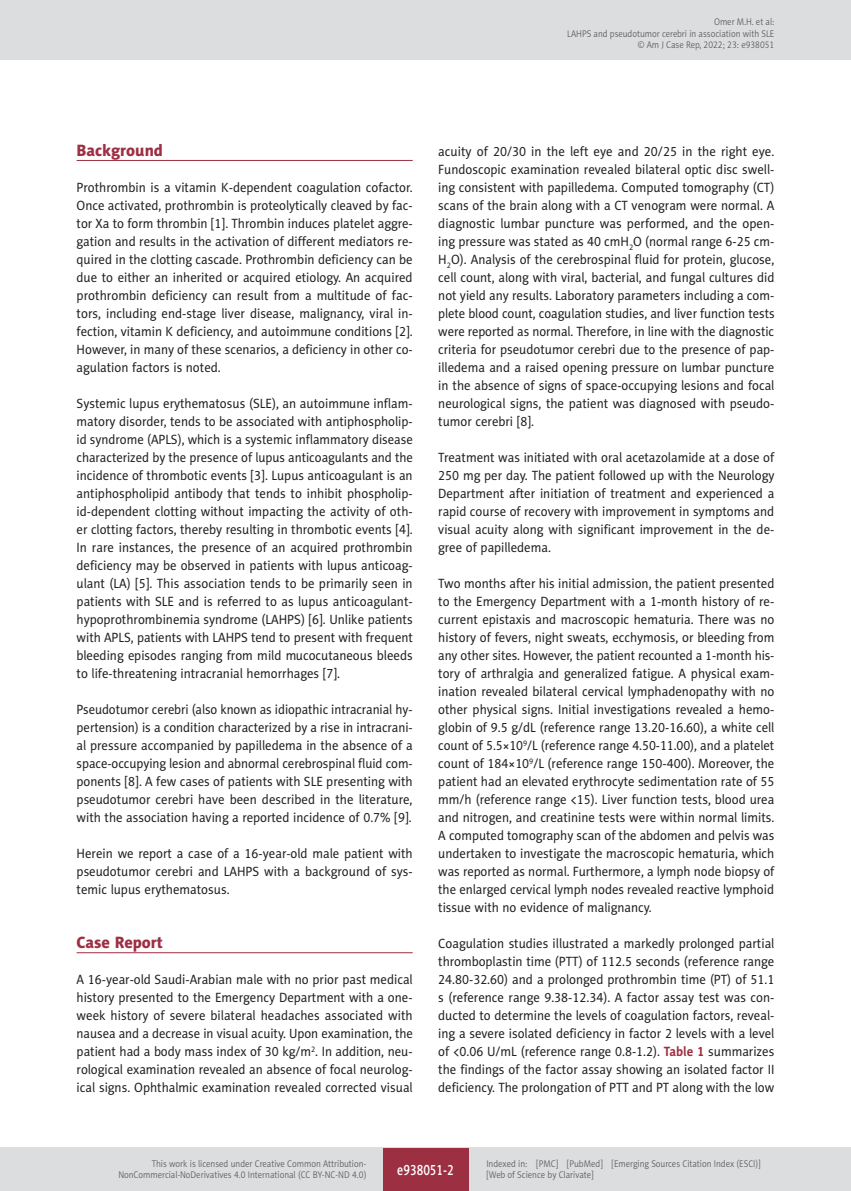
<style>
.page{position:relative;width:851px;height:1191px;background:#fff}
.page>*{position:absolute;margin:0;border:0;box-sizing:border-box;transform-origin:0 0}
.AJCR_Headline_1{font:16.5px "Naomi Sans EFN Heavy";color:#9d2f42}
.AJCR_e-PAGINA{font:15px "Naomi Sans EFN Medium";color:#fff;scale:.8 1}
.AJCR_Body{font:13.5px/18px "Naomi Sans EFN";color:#231f20;text-align:justify;scale:.95 1}
.AJCR_Body-2{font:13.5px/18px "Naomi Sans EFN";color:#231f20;text-align:justify;scale:.94 1}
.AJCR_pagina_zywa{font:9.75px/11.2px "Naomi Sans EFN Light";color:#57585a;text-align:right;scale:.9 1}
.AJCR_pagina_sygnatur{font:9.75px "Naomi Sans EFN Light";color:#57585a;scale:.9 1}
.s1{font-weight:700;color:#9d2f42}
</style>
<div class="page">
<hr style="left:77px;top:160px;width:335px;height:1px;background:#9d2f42">
<hr style="left:77px;top:952px;width:335px;height:1px;background:#9d2f42">
<div style="left:0;top:0;width:850px;height:60px;background:#dcdddf"></div>
<hr style="left:850px;top:0;width:1px;height:60px;background:#dcdddf">
<div style="left:0;top:1148px;width:850px;height:43px;background:#dcdddf"></div>
<div style="left:383px;top:1147px;width:85px;height:43px;background:#9d2f42"></div>
<p class="AJCR_pagina_zywa" style="left:567px;top:16px;width:231px">Omer M.H. et al:<br>LAHPS and pseudotumor cerebri in association with SLE</p>
<p class="AJCR_pagina_sygnatur" style="left:637px;top:39px;width:153px">© Am J Case Rep, 2022; 23: e938051</p>
<p class="AJCR_Headline_1" style="left:77px;top:140px;width:88px">Background</p>
<p class="AJCR_Body" style="left:77px;top:178px;width:355px">Prothrombin is a vitamin K-dependent coagulation cofactor.<br>Once activated, prothrombin is proteolytically cleaved by fac&shy;tor Xa to form thrombin [1]. Thrombin induces platelet aggre&shy;gation and results in the activation of different mediators re&shy;quired in the clotting cascade. Prothrombin deficiency can be due to either an inherited or acquired etiology. An acquired prothrombin deficiency can result from a multitude of fac&shy;tors, including end-stage liver disease, malignancy, viral in&shy;fection, vitamin K deficiency, and autoimmune conditions [2].<br>However, in many of these scenarios, a deficiency in other co&shy;agulation factors is noted.</p>
<p class="AJCR_Body" style="left:77px;top:394px;width:355px">Systemic lupus erythematosus (SLE), an autoimmune inflam&shy;matory disorder, tends to be associated with antiphospholip&shy;id syndrome (APLS), which is a systemic inflammatory disease characterized by the presence of lupus anticoagulants and the incidence of thrombotic events [3]. Lupus anticoagulant is an antiphospholipid antibody that tends to inhibit phospholip&shy;id-dependent clotting without impacting the activity of oth&shy;er clotting factors, thereby resulting in thrombotic events [4].<br>In rare instances, the presence of an acquired prothrombin deficiency may be observed in patients with lupus anticoag&shy;ulant (LA) [5]. This association tends to be primarily seen in patients with SLE and is referred to as lupus anticoagulant&shy;hypoprothrombinemia syndrome (LAHPS) [6]. Unlike patients with APLS, patients with LAHPS tend to present with frequent bleeding episodes ranging from mild mucocutaneous bleeds to life-threatening intracranial hemorrhages [7].</p>
<p class="AJCR_Body-2" style="left:77px;top:700px;width:359px">Pseudotumor cerebri (also known as idiopathic intracranial hy&shy;pertension) is a condition characterized by a rise in intracrani&shy;al pressure accompanied by papilledema in the absence of a space-occupying lesion and abnormal cerebrospinal fluid com&shy;ponents [8]. A few cases of patients with SLE presenting with pseudotumor cerebri have been described in the literature, with the association having a reported incidence of 0.7% [9].</p>
<p class="AJCR_Body" style="left:77px;top:844px;width:355px">Herein we report a case of a 16-year-old male patient with pseudotumor cerebri and LAHPS with a background of sys&shy;temic lupus erythematosus.</p>
<p class="AJCR_Headline_1" style="left:77px;top:932px;width:88px">Case Report</p>
<p class="AJCR_Body" style="left:77px;top:970px;width:355px">A 16-year-old Saudi-Arabian male with no prior past medical history presented to the Emergency Department with a one&shy;week history of severe bilateral headaches associated with nausea and a decrease in visual acuity. Upon examination, the patient had a body mass index of 30 kg/m<sup>2</sup>. In addition, neu&shy;rological examination revealed an absence of focal neurolog&shy;ical signs. Ophthalmic examination revealed corrected visual</p>
<p class="AJCR_Body" style="left:438px;top:142px;width:355px">acuity of 20/30 in the left eye and 20/25 in the right eye.<br>Fundoscopic examination revealed bilateral optic disc swell&shy;ing consistent with papilledema. Computed tomography (CT) scans of the brain along with a CT venogram were normal. A diagnostic lumbar puncture was performed, and the open&shy;ing pressure was stated as 40 cmH<sub>2</sub>O (normal range 6-25 cm-H<sub>2</sub>O). Analysis of the cerebrospinal fluid for protein, glucose, cell count, along with viral, bacterial, and fungal cultures did not yield any results. Laboratory parameters including a com&shy;plete blood count, coagulation studies, and liver function tests were reported as normal. Therefore, in line with the diagnostic criteria for pseudotumor cerebri due to the presence of pap&shy;illedema and a raised opening pressure on lumbar puncture in the absence of signs of space-occupying lesions and focal neurological signs, the patient was diagnosed with pseudo&shy;tumor cerebri [8].</p>
<p class="AJCR_Body" style="left:438px;top:448px;width:355px">Treatment was initiated with oral acetazolamide at a dose of 250 mg per day. The patient followed up with the Neurology Department after initiation of treatment and experienced a rapid course of recovery with improvement in symptoms and visual acuity along with significant improvement in the de&shy;gree of papilledema.</p>
<p class="AJCR_Body" style="left:438px;top:574px;width:355px">Two months after his initial admission, the patient presented to the Emergency Department with a 1-month history of re&shy;current epistaxis and macroscopic hematuria. There was no history of fevers, night sweats, ecchymosis, or bleeding from any other sites. However, the patient recounted a 1-month his&shy;tory of arthralgia and generalized fatigue. A physical exam&shy;ination revealed bilateral cervical lymphadenopathy with no other physical signs. Initial investigations revealed a hemo&shy;globin of 9.5 g/dL (reference range 13.20-16.60), a white cell count of 5.5×10<sup>9</sup>/L (reference range 4.50-11.00), and a platelet count of 184×10<sup>9</sup>/L (reference range 150-400). Moreover, the patient had an elevated erythrocyte sedimentation rate of 55 mm/h (reference range &lt;15). Liver function tests, blood urea and nitrogen, and creatinine tests were within normal limits.<br>A computed tomography scan of the abdomen and pelvis was undertaken to investigate the macroscopic hematuria, which was reported as normal. Furthermore, a lymph node biopsy of the enlarged cervical lymph nodes revealed reactive lymphoid tissue with no evidence of malignancy.</p>
<p class="AJCR_Body" style="left:438px;top:934px;width:355px">Coagulation studies illustrated a markedly prolonged partial thromboplastin time (PTT) of 112.5 seconds (reference range 24.80-32.60) and a prolonged prothrombin time (PT) of 51.1 s (reference range 9.38-12.34). A factor assay test was con&shy;ducted to determine the levels of coagulation factors, reveal&shy;ing a severe isolated deficiency in factor 2 levels with a level of &lt;0.06 U/mL (reference range 0.8-1.2). <span class="s1">Table 1</span> summarizes the findings of the factor assay showing an isolated factor II deficiency. The prolongation of PTT and PT along with the low</p>
<p class="AJCR_pagina_zywa" style="left:118px;top:1158px;width:277px">This work is licensed under Creative Common Attribution-<br>NonCommercial-NoDerivatives 4.0 International (CC BY-NC-ND 4.0)</p>
<p class="AJCR_e-PAGINA" style="left:397px;top:1160px;width:72px">e938051-2</p>
<p class="AJCR_pagina_zywa" style="left:486px;top:1158px;width:306px;text-align:left">Indexed in: [PMC] [PubMed] [Emerging Sources Citation Index (ESCI)] [Web of Science by Clarivate]</p>
</div>
